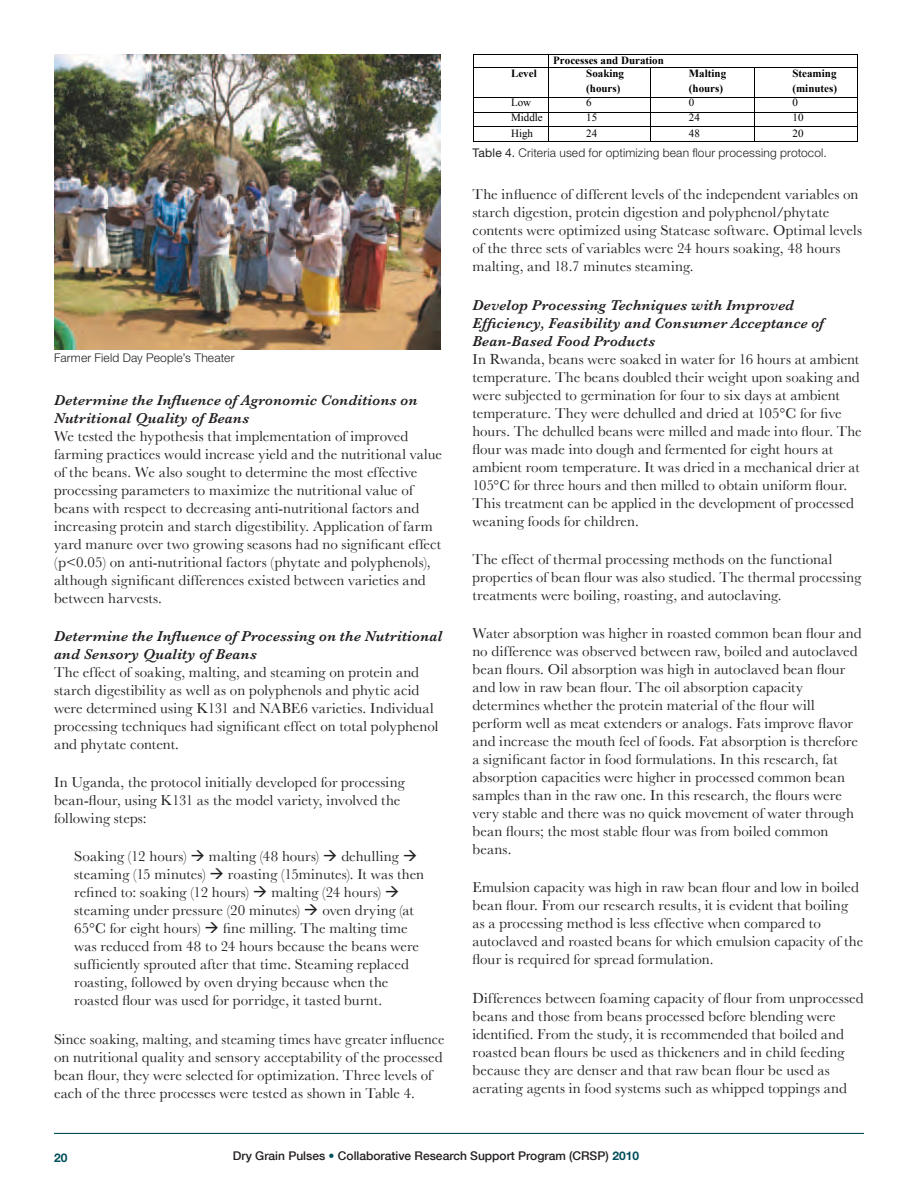
<style>
.page{position:relative;width:918px;height:1188px;background:#fff}
.page>*{position:absolute;margin:0;border:0;box-sizing:border-box;transform-origin:0 0}
.t1{font:15px/18px "Baskerville";letter-spacing:.005em;color:#231f20}
.t2{font:italic 600 15px/18px "Baskerville";letter-spacing:.015em;color:#231f20}
.t3{font:300 12px "Helvetica Neue LT Std";letter-spacing:.015em;color:#231f20}
.t4{font:500 12px "Helvetica Neue";color:#231f20}
.t5{font:700 12px "Helvetica Neue LT Std";color:#004f5a}
.t6{font:700 10.95px/14.7px "Times New Roman";color:#000}
.t7{font:10.95px "Times New Roman";color:#000}
.s1{font-weight:400}
.s2{color:#004f5a}
.s3{font-family:"Helvetica Neue LT Std";font-weight:700;color:#004f5a}
</style>
<div class="page">
<hr style="left:54px;top:1133px;width:810px;height:1px;background:#004f5a">
<img style="left:55px;top:54px;width:386px;height:295px">
<hr style="left:473px;top:54px;width:75px;height:1px;background:#000">
<hr style="left:549px;top:54px;width:308px;height:1px;background:#000">
<hr style="left:473px;top:67px;width:75px;height:1px;background:#000">
<hr style="left:549px;top:67px;width:101px;height:1px;background:#000">
<hr style="left:651px;top:67px;width:103px;height:1px;background:#000">
<hr style="left:755px;top:67px;width:102px;height:1px;background:#000">
<hr style="left:473px;top:97px;width:75px;height:1px;background:#000">
<hr style="left:549px;top:97px;width:101px;height:1px;background:#000">
<hr style="left:651px;top:97px;width:103px;height:1px;background:#000">
<hr style="left:755px;top:97px;width:102px;height:1px;background:#000">
<hr style="left:473px;top:112px;width:75px;height:1px;background:#000">
<hr style="left:549px;top:112px;width:101px;height:1px;background:#000">
<hr style="left:651px;top:112px;width:103px;height:1px;background:#000">
<hr style="left:755px;top:112px;width:102px;height:1px;background:#000">
<hr style="left:473px;top:126px;width:75px;height:1px;background:#000">
<hr style="left:549px;top:126px;width:101px;height:1px;background:#000">
<hr style="left:651px;top:126px;width:103px;height:1px;background:#000">
<hr style="left:755px;top:126px;width:102px;height:1px;background:#000">
<svg style="left:473px;top:55px;width:1px;height:86px"></svg>
<hr style="left:473px;top:141px;width:75px;height:1px;background:#000">
<svg style="left:548px;top:54px;width:1px;height:88px"></svg>
<hr style="left:549px;top:141px;width:101px;height:1px;background:#000">
<svg style="left:650px;top:67px;width:1px;height:75px"></svg>
<hr style="left:651px;top:141px;width:103px;height:1px;background:#000">
<svg style="left:754px;top:67px;width:1px;height:75px"></svg>
<hr style="left:755px;top:141px;width:102px;height:1px;background:#000">
<svg style="left:857px;top:54px;width:1px;height:88px"></svg>
<p class="t3" style="left:54px;top:350px;width:182px">Farmer Field Day People’s Theater</p>
<p class="t2" style="left:54px;top:391px;width:365px">Determine the Influence of Agronomic Conditions on<br>Nutritional Quality of Beans</p>
<p class="t1" style="left:54px;top:427px;width:390px">We tested the hypothesis that implementation of improved farming practices would increase yield and the nutritional value of the beans. We also sought to determine the most effective processing parameters to maximize the nutritional value of beans with respect to decreasing anti-nutritional factors and increasing protein and starch digestibility. Application of farm yard manure over two growing seasons had no significant effect (p&lt;0.05) on anti-nutritional factors (phytate and polyphenols), although significant differences existed between varieties and between harvests.</p>
<p class="t2" style="left:54px;top:627px;width:390px">Determine the Influence of Processing on the Nutritional and Sensory Quality of Beans</p>
<p class="t1" style="left:54px;top:663px;width:386px">The effect of soaking, malting, and steaming on protein and starch digestibility as well as on polyphenols and phytic acid were determined using K131 and NABE6 varieties. Individual processing techniques had significant effect on total polyphenol and phytate content.</p>
<p class="t1" style="left:54px;top:773px;width:352px">In Uganda, the protocol initially developed for processing bean-flour, using K131 as the model variety, involved the following steps:</p>
<p class="t1" style="left:74px;top:847px;width:351px">Soaking (12 hours) → malting (48 hours) → dehulling → steaming (15 minutes) → roasting (15minutes). It was then refined to: soaking (12 hours) → malting (24 hours) → steaming under pressure (20 minutes) → oven drying (at 65°C for eight hours) → fine milling. The malting time was reduced from 48 to 24 hours because the beans were sufficiently sprouted after that time. Steaming replaced roasting, followed by oven drying because when the roasted flour was used for porridge, it tasted burnt.</p>
<p class="t1" style="left:54px;top:1030px;width:392px">Since soaking, malting, and steaming times have greater influence on nutritional quality and sensory acceptability of the processed bean flour, they were selected for optimization. Three levels of each of the three processes were tested as shown in Table 4.</p>
<p class="t6" style="left:553px;top:53px;width:112px">Processes and Duration</p>
<p class="t6" style="left:511px;top:66px;width:27px">Level</p>
<p class="t6" style="left:586px;top:66px;width:39px">Soaking (hours)</p>
<p class="t6" style="left:689px;top:66px;width:39px">Malting (hours)</p>
<p class="t6" style="left:793px;top:66px;width:46px">Steaming (minutes)</p>
<p class="t7" style="left:511px;top:95px;width:22px">Low</p>
<p class="t7" style="left:586px;top:95px;width:7px">6</p>
<p class="t7" style="left:689px;top:95px;width:7px">0</p>
<p class="t7" style="left:793px;top:95px;width:7px">0</p>
<p class="t7" style="left:511px;top:110px;width:33px">Middle</p>
<p class="t7" style="left:586px;top:110px;width:13px">15</p>
<p class="t7" style="left:689px;top:110px;width:13px">24</p>
<p class="t7" style="left:793px;top:110px;width:13px">10</p>
<p class="t7" style="left:511px;top:125px;width:24px">High</p>
<p class="t7" style="left:586px;top:125px;width:13px">24</p>
<p class="t7" style="left:689px;top:125px;width:13px">48</p>
<p class="t7" style="left:793px;top:125px;width:13px">20</p>
<p class="t3" style="left:472px;top:145px;width:356px"><span class="s1">Table 4.</span> Criteria used for optimizing bean flour processing protocol.</p>
<p class="t1" style="left:472px;top:185px;width:391px">The influence of different levels of the independent variables on starch digestion, protein digestion and polyphenol/phytate contents were optimized using Statease software. Optimal levels of the three sets of variables were 24 hours soaking, 48 hours malting, and 18.7 minutes steaming.</p>
<p class="t2" style="left:472px;top:296px;width:353px">Develop Processing Techniques with Improved<br>Efficiency, Feasibility and Consumer Acceptance of<br>Bean-Based Food Products</p>
<p class="t1" style="left:472px;top:350px;width:391px">In Rwanda, beans were soaked in water for 16 hours at ambient temperature. The beans doubled their weight upon soaking and were subjected to germination for four to six days at ambient temperature. They were dehulled and dried at 105°C for five hours. The dehulled beans were milled and made into flour. The flour was made into dough and fermented for eight hours at ambient room temperature. It was dried in a mechanical drier at 105°C for three hours and then milled to obtain uniform flour.<br>This treatment can be applied in the development of processed weaning foods for children.</p>
<p class="t1" style="left:472px;top:550px;width:390px">The effect of thermal processing methods on the functional properties of bean flour was also studied. The thermal processing treatments were boiling, roasting, and autoclaving.</p>
<p class="t1" style="left:472px;top:624px;width:391px">Water absorption was higher in roasted common bean flour and no difference was observed between raw, boiled and autoclaved bean flours. Oil absorption was high in autoclaved bean flour and low in raw bean flour. The oil absorption capacity determines whether the protein material of the flour will perform well as meat extenders or analogs. Fats improve flavor and increase the mouth feel of foods. Fat absorption is therefore a significant factor in food formulations. In this research, fat absorption capacities were higher in processed common bean samples than in the raw one. In this research, the flours were very stable and there was no quick movement of water through bean flours; the most stable flour was from boiled common beans.</p>
<p class="t1" style="left:472px;top:878px;width:392px">Emulsion capacity was high in raw bean flour and low in boiled bean flour. From our research results, it is evident that boiling as a processing method is less effective when compared to autoclaved and roasted beans for which emulsion capacity of the flour is required for spread formulation.</p>
<p class="t1" style="left:472px;top:989px;width:393px">Differences between foaming capacity of flour from unprocessed beans and those from beans processed before blending were identified. From the study, it is recommended that boiled and roasted bean flours be used as thickeners and in child feeding because they are denser and that raw bean flour be used as aerating agents in food systems such as whipped toppings and</p>
<p class="t5" style="left:54px;top:1151px;width:15px">20</p>
<p class="t4" style="left:233px;top:1146px;width:408px">Dry Grain Pulses <span class="s2">•</span> Collaborative Research Support Program (CRSP) <span class="s3">2010</span></p>
</div>
